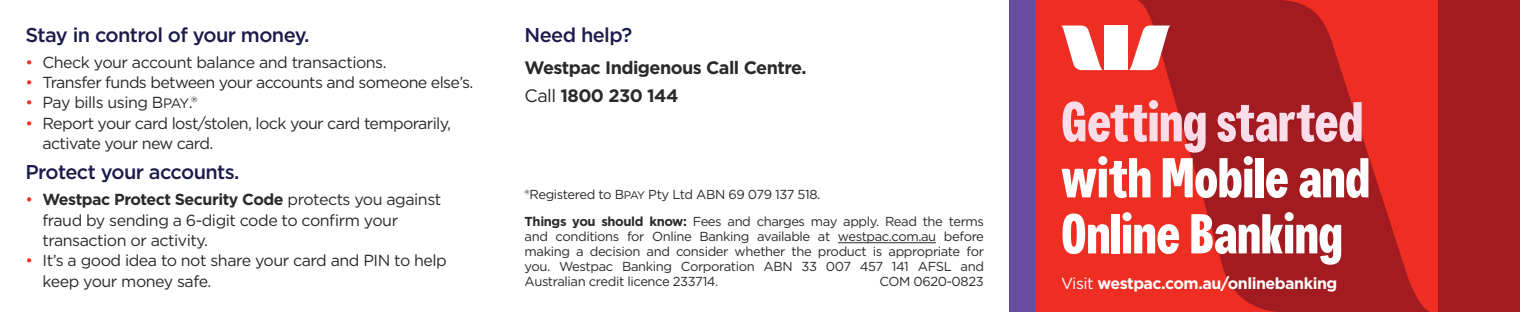
<style>
.page{position:relative;width:1520px;height:312px;background:#fff}
.page>*{position:absolute;margin:0;border:0;box-sizing:border-box;transform-origin:0 0}
.Ch1{font:700 56px/56px "Westpac";color:#fff}
.TH2{font:500 20px "Gotham";letter-spacing:-.03em;color:#1c1b4c}
.Body{font:700 18px "Gotham";letter-spacing:-.03em;color:#2b292a}
.t1{font:16px/20.4px "Gotham";letter-spacing:-.04em;color:#2b292a}
.Body_white{font:700 16px "Gotham";letter-spacing:-.03em;color:#fff}
.Body_white-2{font:13px/15px "Gotham";letter-spacing:-.03em;color:#2b292a;text-align:justify}
.s1{color:#ee2e22}
.s2{font-size:13.6px}
.s3{font-weight:700}
.s4{font-weight:400}
.s5{font-size:11px}
.s6{color:#fbdde9}
</style>
<div class="page">
<hr style="left:838px;top:242px;width:98px;height:1px;background:#2b292a">
<div style="left:1009px;top:0;width:510px;height:312px;background:#ee2e22"></div>
<svg style="left:1137px;top:0;width:293px;height:312px;fill:#a21b20"></svg>
<div style="left:1437px;top:0;width:82px;height:312px;background:#a21b20"></div>
<div style="left:1009px;top:0;width:26px;height:312px;background:#674c9f"></div>
<svg style="left:1062px;top:26px;width:41px;height:44px"></svg>
<div style="left:1104px;top:26px;width:23px;height:44px;background:#fff"></div>
<svg style="left:1129px;top:26px;width:41px;height:44px"></svg>
<h3 class="TH2" style="left:26px;top:21px;width:286px">Stay in control of your money.</h3>
<p class="t1" style="left:26px;top:51px;width:363px"><span class="s1">•</span> Check your account balance and transactions.</p>
<p class="t1" style="left:26px;top:72px;width:449px"><span class="s1">•</span> Transfer funds between your accounts and someone else’s.</p>
<p class="t1" style="left:26px;top:92px;width:173px"><span class="s1">•</span> Pay bills using B<span class="s2">PAY</span>.®</p>
<p class="t1" style="left:43px;top:112px;width:410px;text-indent:-17px"><span class="s1">•</span> Report your card lost/stolen, lock your card temporarily, activate your new card.</p>
<h3 class="TH2" style="left:26px;top:159px;width:216px">Protect your accounts.</h3>
<p class="t1" style="left:43px;top:189px;width:400px;text-indent:-17px"><span class="s1">•</span> <span class="s3">Westpac Protect Security Code</span> protects you against fraud by sending a 6-digit code to confirm your transaction or activity.</p>
<p class="t1" style="left:43px;top:250px;width:406px;text-indent:-17px"><span class="s1">•</span> It’s a good idea to not share your card and PIN to help keep your money safe.</p>
<h3 class="TH2" style="left:524px;top:21px;width:109px">Need help?</h3>
<p class="Body" style="left:524px;top:58px;width:283px">Westpac Indigenous Call Centre.</p>
<p class="Body" style="left:524px;top:85px;width:155px"><span class="s4">Call</span> 1800 230 144</p>
<p class="Body_white-2" style="left:524px;top:187px;width:297px">®Registered to B<span class="s5">PAY</span> Pty Ltd ABN 69 079 137 518.</p>
<p class="Body_white-2" style="left:524px;top:214px;width:461px"><span class="s3">Things you should know:</span> Fees and charges may apply. Read the terms and conditions for Online Banking available at westpac.com.au before making a decision and consider whether the product is appropriate for you. Westpac Banking Corporation ABN 33 007 457 141 AFSL and Australian credit licence 233714.</p>
<p class="Body_white-2" style="left:879px;top:274px;width:106px">COM 0620-0823</p>
<h1 class="Ch1" style="left:1061px;top:93px;width:310px"><span class="s6">Getting started </span>with Mobile and<br>Online Banking</h1>
<p class="Body_white" style="left:1061px;top:274px;width:278px"><span class="s4">Visit</span> westpac.com.au/onlinebanking</p>
</div>
